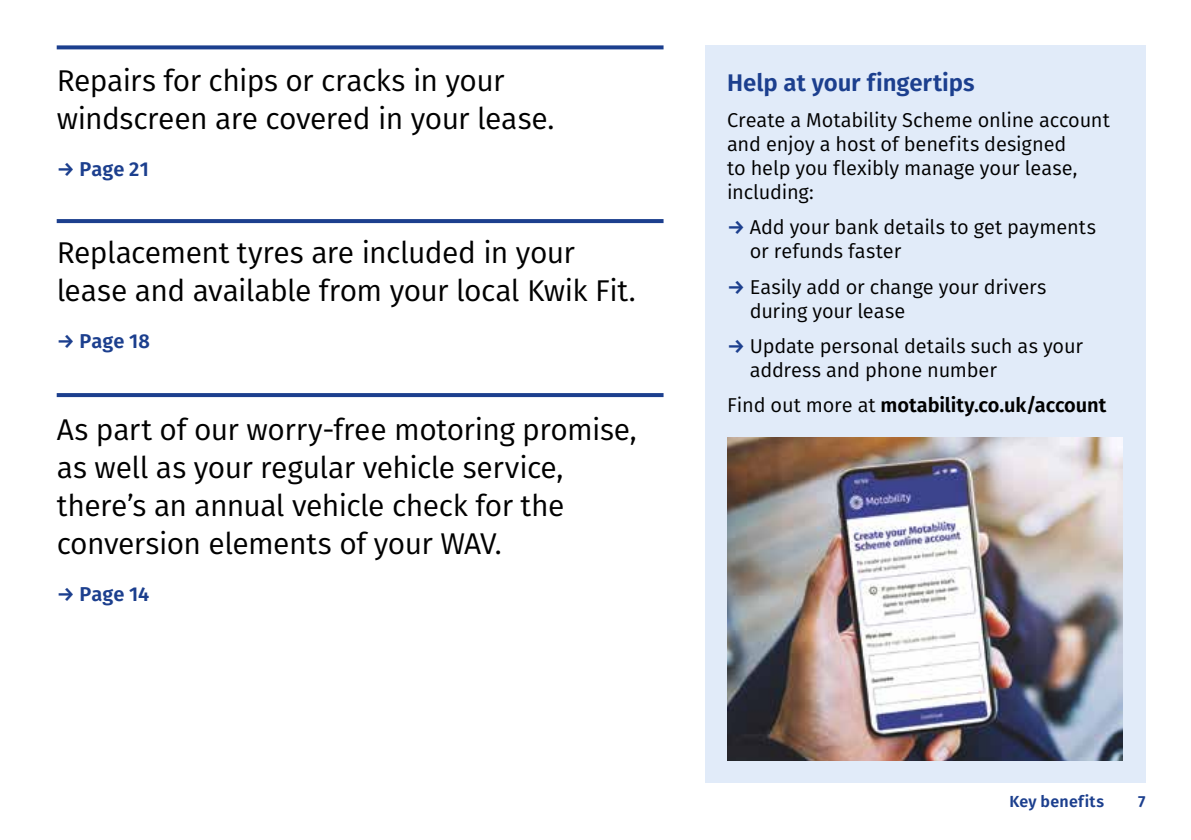
<style>
.page{position:relative;width:1191px;height:840px;background:#fff}
.page>*{position:absolute;margin:0;border:0;box-sizing:border-box;transform-origin:0 0}
.t1{font:30px/38px "Fira Sans";letter-spacing:-.02em;color:#000}
.t2{font:600 24px "Fira Sans";color:#1c3f8e}
.t3{font:20px/24px "Fira Sans";letter-spacing:-.01em;color:#000}
.t4{font:600 20px "Fira Sans";letter-spacing:-.005em;color:#000}
.t5{font:600 20px "Fira Sans";color:#1c3f8e}
.t6{font:600 16px "Fira Sans";letter-spacing:.015em;color:#1c3f8e}
.s1{font-weight:600;color:#1c3f8e}
.s2{font-weight:400}
</style>
<div class="page">
<svg style="left:57px;top:219px;width:606px;height:4px;background:#204290"></svg>
<svg style="left:57px;top:45px;width:606px;height:4px;background:#325299"></svg>
<svg style="left:57px;top:393px;width:606px;height:4px;background:#204290"></svg>
<div style="left:705px;top:45px;width:440px;height:737px;background:#e1ebf9"></div>
<img style="left:727px;top:437px;width:396px;height:323px">
<p class="t1" style="left:57px;top:61px;width:499px">Repairs for chips or cracks in your windscreen are covered in your lease.</p>
<p class="t5" style="left:57px;top:153px;width:94px">→ Page 21</p>
<p class="t1" style="left:57px;top:232px;width:580px">Replacement tyres are included in your lease and available from your local Kwik Fit.</p>
<p class="t5" style="left:57px;top:324px;width:95px">→ Page 18</p>
<p class="t1" style="left:57px;top:410px;width:582px">As part of our worry-free motoring promise, as well as your regular vehicle service, there’s an annual vehicle check for the conversion elements of your WAV.</p>
<p class="t5" style="left:57px;top:577px;width:94px">→ Page 14</p>
<p class="t2" style="left:727px;top:63px;width:249px">Help at your fingertips</p>
<p class="t3" style="left:727px;top:107px;width:384px">Create a Motability Scheme online account and enjoy a host of benefits designed<br>to help you flexibly manage your lease, including:</p>
<p class="t3" style="left:749px;top:214px;width:348px;text-indent:-23px"><span class="s1">→</span> Add your bank details to get payments or refunds faster</p>
<p class="t3" style="left:749px;top:274px;width:298px;text-indent:-23px"><span class="s1">→</span> Easily add or change your drivers during your lease</p>
<p class="t3" style="left:749px;top:333px;width:335px;text-indent:-23px"><span class="s1">→</span> Update personal details such as your address and phone number</p>
<p class="t4" style="left:727px;top:389px;width:381px"><span class="s2">Find out more at</span> motability.co.uk/account</p>
<p class="t6" style="left:1009px;top:787px;width:96px">Key benefits</p>
<p class="t6" style="left:1138px;top:787px;width:9px">7</p>
</div>
